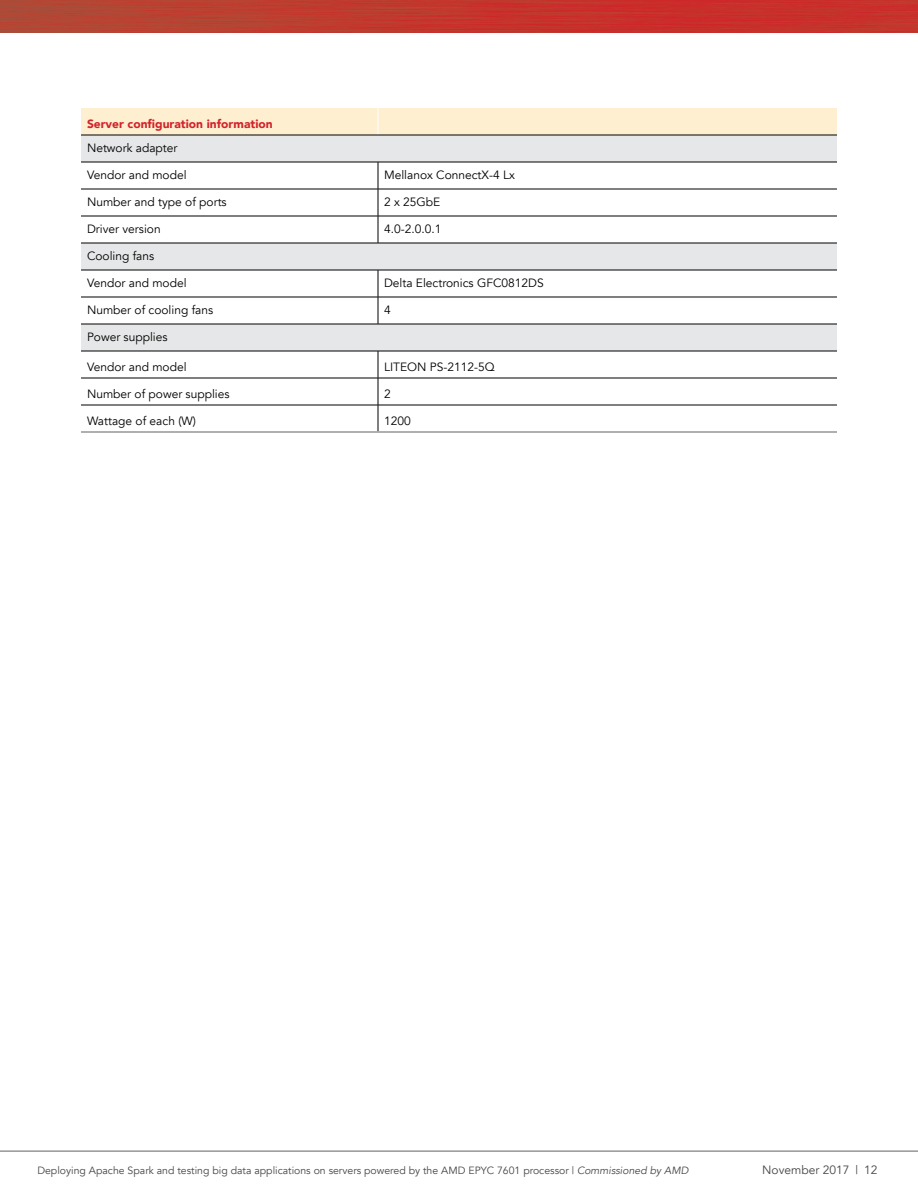
<style>
.page{position:relative;width:918px;height:1188px;background:#fff}
.page>*{position:absolute;margin:0;border:0;box-sizing:border-box;transform-origin:0 0}
.t1{font:12px "Avenir";color:#000}
.t2{font:900 12px "Avenir";color:#d2232a}
.t3{font:12px "Avenir";color:#464547}
.t4{font:10.5px "Avenir";color:#464547}
.s1{font-style:italic}
</style>
<div class="page">
<img style="left:0;top:0;width:918px;height:33px">
<svg style="left:81px;top:136px;width:756px;height:215px"></svg>
<hr style="left:81px;top:189px;width:297px;height:1px;background:#000">
<hr style="left:378px;top:189px;width:459px;height:1px;background:#000">
<hr style="left:81px;top:216px;width:297px;height:1px;background:#000">
<hr style="left:378px;top:216px;width:459px;height:1px;background:#000">
<hr style="left:81px;top:297px;width:297px;height:1px;background:#000">
<hr style="left:378px;top:297px;width:459px;height:1px;background:#000">
<hr style="left:81px;top:378px;width:297px;height:1px;background:#000">
<hr style="left:378px;top:378px;width:459px;height:1px;background:#000">
<svg style="left:378px;top:163px;width:1px;height:80px"></svg>
<svg style="left:378px;top:271px;width:1px;height:53px"></svg>
<hr style="left:81px;top:162px;width:297px;height:1px;background:#000">
<hr style="left:378px;top:162px;width:459px;height:1px;background:#000">
<hr style="left:81px;top:243px;width:297px;height:1px;background:#000">
<hr style="left:378px;top:243px;width:459px;height:1px;background:#000">
<hr style="left:81px;top:270px;width:297px;height:1px;background:#000">
<hr style="left:378px;top:270px;width:459px;height:1px;background:#000">
<hr style="left:81px;top:324px;width:297px;height:1px;background:#000">
<hr style="left:378px;top:324px;width:459px;height:1px;background:#000">
<hr style="left:81px;top:351px;width:297px;height:1px;background:#000">
<hr style="left:378px;top:351px;width:459px;height:1px;background:#000">
<hr style="left:81px;top:405px;width:297px;height:1px;background:#000">
<hr style="left:378px;top:405px;width:459px;height:1px;background:#000">
<svg style="left:378px;top:351px;width:1px;height:80px"></svg>
<hr style="left:81px;top:431px;width:297px;height:2px;background:#939598">
<hr style="left:378px;top:431px;width:459px;height:2px;background:#939598">
<div style="left:81px;top:108px;width:756px;height:27px;background:#feefd1"></div>
<hr style="left:81px;top:135px;width:297px;height:1px;background:#000">
<hr style="left:378px;top:135px;width:459px;height:1px;background:#000">
<hr style="left:0;top:1151px;width:918px;height:1px;background:#616264">
<p class="t2" style="left:87px;top:113px;width:187px">Server configuration information</p>
<p class="t1" style="left:87px;top:140px;width:92px">Network adapter</p>
<p class="t1" style="left:87px;top:167px;width:101px">Vendor and model</p>
<p class="t1" style="left:384px;top:167px;width:132px">Mellanox ConnectX-4 Lx</p>
<p class="t1" style="left:87px;top:194px;width:141px">Number and type of ports</p>
<p class="t1" style="left:384px;top:194px;width:58px">2 x 25GbE</p>
<p class="t1" style="left:87px;top:221px;width:75px">Driver version</p>
<p class="t1" style="left:384px;top:221px;width:59px">4.0-2.0.0.1</p>
<p class="t1" style="left:87px;top:248px;width:69px">Cooling fans</p>
<p class="t1" style="left:87px;top:275px;width:101px">Vendor and model</p>
<p class="t1" style="left:384px;top:275px;width:161px">Delta Electronics GFC0812DS</p>
<p class="t1" style="left:87px;top:302px;width:128px">Number of cooling fans</p>
<p class="t1" style="left:384px;top:302px;width:8px">4</p>
<p class="t1" style="left:87px;top:329px;width:82px">Power supplies</p>
<p class="t1" style="left:87px;top:359px;width:101px">Vendor and model</p>
<p class="t1" style="left:384px;top:359px;width:112px">LITEON PS-2112-5Q</p>
<p class="t1" style="left:87px;top:386px;width:144px">Number of power supplies</p>
<p class="t1" style="left:384px;top:386px;width:8px">2</p>
<p class="t1" style="left:87px;top:413px;width:110px">Wattage of each (W)</p>
<p class="t1" style="left:384px;top:413px;width:28px">1200</p>
<p class="t4" style="left:37px;top:1164px;width:653px">Deploying Apache Spark and testing big data applications on servers powered by the AMD EPYC 7601 processor | <span class="s1">Commissioned by AMD</span></p>
<p class="t3" style="left:762px;top:1163px;width:117px">November 2017 | 12</p>
</div>
